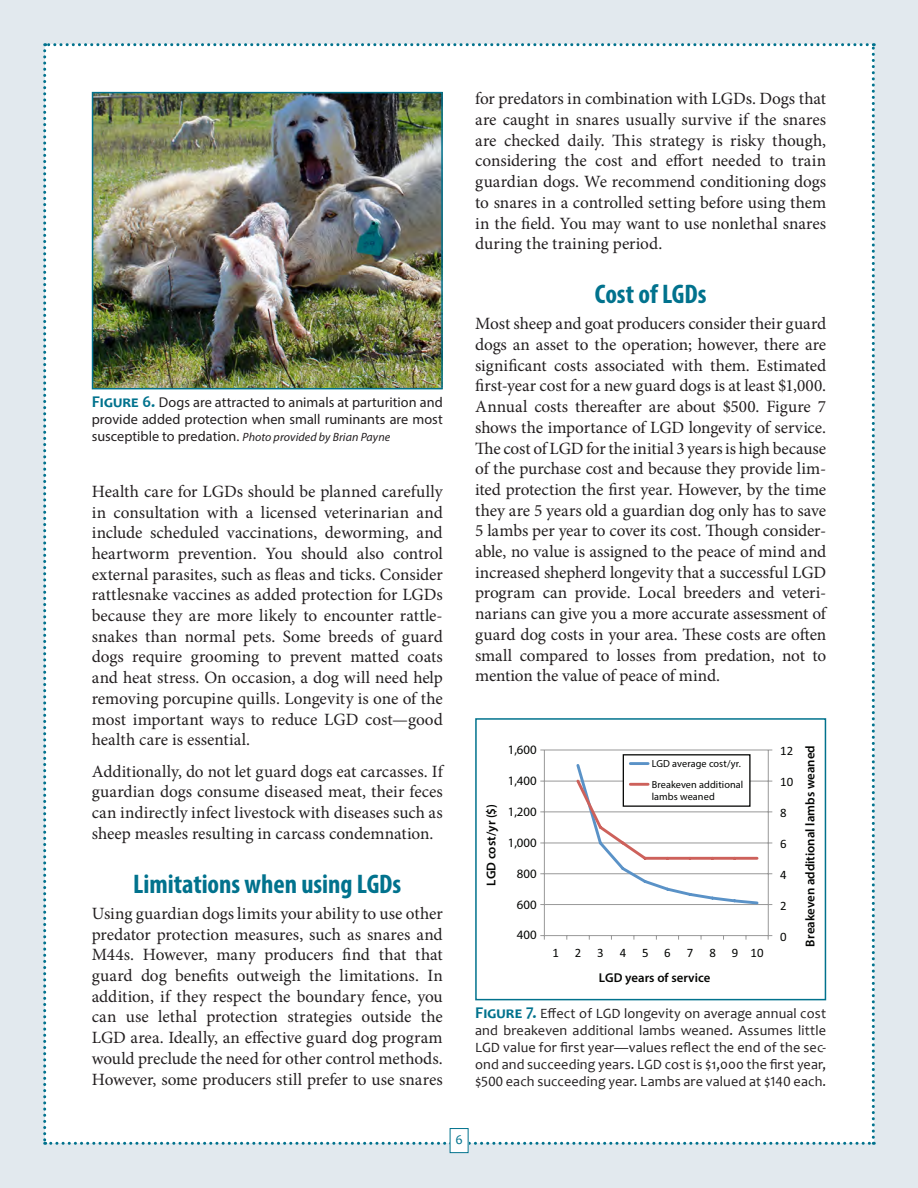
<style>
.page{position:relative;width:918px;height:1188px;background:#e2e9ee}
.page>*{position:absolute;margin:0;border:0;box-sizing:border-box;transform-origin:0 0}
.heading1{font:700 condensed 27px "Myriad Pro";color:#01728d}
.body_text{font:17.25px/20.7px "Minion Pro";color:#231f20;text-align:justify}
.t1{font:14.25px/17.1px "Candara";letter-spacing:.01em;color:#231f20;text-align:justify}
.t2{font:14.25px/17.1px "Myriad Pro";color:#231f20}
.t3{font:13.5px "Candara";color:#01728d}
.t4{font:600 12.9px "Myriad Pro";color:#040503}
.t5{font:12.9px "Myriad Pro";color:#040503}
.t6{font:12.9px "Calibri";letter-spacing:1.215em;color:#040503}
.t7{font:italic 12px "Myriad Pro";letter-spacing:.005em;color:#231f20}
.t8{font:10.2px/20.7px "Myriad Pro";letter-spacing:.005em;color:#040503}
.s1{font-family:"Candara";font-weight:700;font-size:16.5px;color:#01728d}
.s2{font-style:normal;font-size:14.25px}
.s3{font-weight:700;font-size:16.5px;color:#01728d}
</style>
<div class="page">
<div style="left:43px;top:43px;width:832px;height:1102px;background:#fff"></div>
<div style="left:623px;top:754px;width:128px;height:53px;background:#fff;border:1px solid #040503"></div>
<hr style="left:630px;top:762px;width:18px;height:3px;background:#5a92c7">
<hr style="left:630px;top:783px;width:18px;height:3px;background:#cd615b">
<div style="left:475px;top:718px;width:351px;height:282px;border:2px solid #01728d"></div>
<div style="left:450px;top:1129px;width:18px;height:24px;background:#fff"></div>
<div style="left:450px;top:1128px;width:19px;height:25px;border:1px solid #01728d"></div>
<img style="left:95px;top:95px;width:345px;height:291px">
<div style="left:92px;top:92px;width:351px;height:297px;border:2px solid #01728d"></div>
<p class="t2" style="left:92px;top:393px;width:352px"><span class="s1">Figure 6.</span> Dogs are attracted to animals at parturition and provide added protection when small ruminants are most</p>
<p class="t7" style="left:92px;top:430px;width:300px"><span class="s2">susceptible to predation.</span> Photo provided by Brian Payne</p>
<p class="body_text" style="left:92px;top:481px;width:353px">Health care for LGDs should be planned carefully in consultation with a licensed veterinarian and include scheduled vaccinations, deworming, and heartworm prevention. You should also control external parasites, such as fleas and ticks. Consider rattlesnake vaccines as added protection for LGDs because they are more likely to encounter rattle&shy;snakes than normal pets. Some breeds of guard dogs require grooming to prevent matted coats and heat stress. On occasion, a dog will need help removing porcupine quills. Longevity is one of the most important ways to reduce LGD cost—good health care is essential.</p>
<p class="body_text" style="left:92px;top:761px;width:353px">Additionally, do not let guard dogs eat carcasses. If guardian dogs consume diseased meat, their feces can indirectly infect livestock with diseases such as sheep measles resulting in carcass condemnation.</p>
<p class="heading1" style="left:133px;top:867px;width:269px">Limitations when using LGDs</p>
<p class="body_text" style="left:92px;top:903px;width:353px">Using guardian dogs limits your ability to use other predator protection measures, such as snares and M44s. However, many producers find that that guard dog benefits outweigh the limitations. In addition, if they respect the boundary fence, you can use lethal protection strategies outside the LGD area. Ideally, an effective guard dog program would preclude the need for other control methods.<br>However, some producers still prefer to use snares</p>
<p class="body_text" style="left:475px;top:89px;width:353px">for predators in combination with LGDs. Dogs that are caught in snares usually survive if the snares are checked daily. This strategy is risky though, considering the cost and effort needed to train guardian dogs. We recommend conditioning dogs to snares in a controlled setting before using them in the field. You may want to use nonlethal snares during the training period.</p>
<p class="heading1" style="left:595px;top:277px;width:113px">Cost of LGDs</p>
<p class="body_text" style="left:475px;top:314px;width:353px">Most sheep and goat producers consider their guard dogs an asset to the operation; however, there are significant costs associated with them. Estimated first-year cost for a new guard dogs is at least $1,000.<br>Annual costs thereafter are about $500. Figure 7 shows the importance of LGD longevity of service.<br>The cost of LGD for the initial 3 years is high because of the purchase cost and because they provide lim&shy;ited protection the first year. However, by the time they are 5 years old a guardian dog only has to save 5 lambs per year to cover its cost. Though consider&shy;able, no value is assigned to the peace of mind and increased shepherd longevity that a successful LGD program can provide. Local breeders and veteri&shy;narians can give you a more accurate assessment of guard dog costs in your area. These costs are often small compared to losses from predation, not to mention the value of peace of mind.</p>
<p class="t4" style="left:483px;top:886px;width:83px;rotate:-90deg">LGD cost/yr ($)</p>
<p class="t5" style="left:508px;top:742px;width:30px">1,600</p>
<p class="t5" style="left:508px;top:773px;width:30px">1,400</p>
<p class="t5" style="left:508px;top:803px;width:30px">1,200</p>
<p class="t5" style="left:508px;top:834px;width:30px">1,000</p>
<p class="t5" style="left:517px;top:865px;width:21px">800</p>
<p class="t5" style="left:517px;top:896px;width:21px">600</p>
<p class="t5" style="left:517px;top:927px;width:21px">400</p>
<p class="t8" style="left:652px;top:753px;width:93px">LGD average cost/yr.<br>Breakeven additional</p>
<p class="t8" style="left:652px;top:786px;width:64px">lambs weaned</p>
<p class="t6" style="left:553px;top:944px;width:53px">123</p>
<p class="t6" style="left:620px;top:944px;width:52px">456</p>
<p class="t6" style="left:687px;top:944px;width:78px">78 910</p>
<p class="t4" style="left:599px;top:969px;width:113px">LGD years of service</p>
<p class="t6" style="left:780px;top:743px;width:15px">12</p>
<p class="t6" style="left:780px;top:774px;width:15px">10</p>
<p class="t6" style="left:780px;top:805px;width:8px">8</p>
<p class="t6" style="left:780px;top:836px;width:8px">6</p>
<p class="t6" style="left:780px;top:866px;width:8px">4</p>
<p class="t6" style="left:780px;top:897px;width:8px">2</p>
<p class="t6" style="left:780px;top:928px;width:8px">0</p>
<p class="t4" style="left:802px;top:947px;width:203px;rotate:-90deg">Breakeven additional lambs weaned</p>
<p class="t1" style="left:475px;top:1004px;width:353px"><span class="s3">Figure 7.</span> Effect of LGD longevity on average annual cost and breakeven additional lambs weaned. Assumes little LGD value for first year—values reflect the end of the sec&shy;ond and succeeding years. LGD cost is $1,000 the first year, $500 each succeeding year. Lambs are valued at $140 each.</p>
<p class="t3" style="left:455px;top:1131px;width:9px">6</p>
</div>
